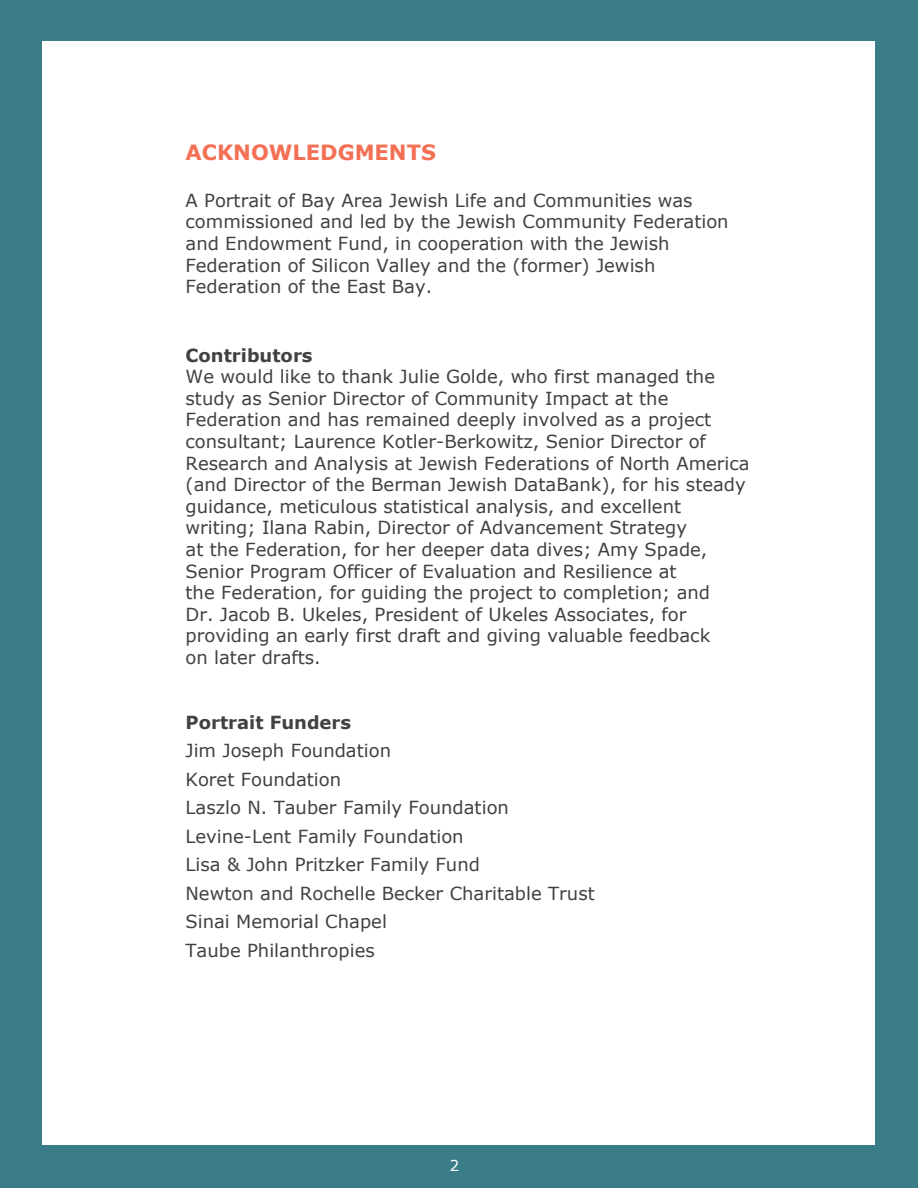
<style>
.page{position:relative;width:918px;height:1188px;background:#fff}
.page>*{position:absolute;margin:0;border:0;box-sizing:border-box;transform-origin:0 0}
.t1{font:700 21px "Verdana";color:#f37055}
.t2{font:18px/21.6px "Verdana";color:#414042}
.t3{font:700 18px "Verdana";color:#414042}
.t4{font:15px "Verdana";color:#fff}
</style>
<div class="page">
<div style="left:0;top:0;width:918px;height:40px;background:#3a7c88"></div>
<div style="left:875px;top:24px;width:43px;height:1163px;background:#3a7c88"></div>
<div style="left:0;top:1145px;width:918px;height:43px;background:#3a7c88"></div>
<div style="left:0;top:12px;width:42px;height:1164px;background:#3a7c88"></div>
<p class="t1" style="left:186px;top:139px;width:252px">ACKNOWLEDGMENTS</p>
<p class="t2" style="left:186px;top:190px;width:545px">A Portrait of Bay Area Jewish Life and Communities was commissioned and led by the Jewish Community Federation and Endowment Fund, in cooperation with the Jewish Federation of Silicon Valley and the (former) Jewish Federation of the East Bay.</p>
<p class="t3" style="left:186px;top:343px;width:129px">Contributors</p>
<p class="t2" style="left:186px;top:366px;width:566px">We would like to thank Julie Golde, who first managed the study as Senior Director of Community Impact at the Federation and has remained deeply involved as a project consultant; Laurence Kotler-Berkowitz, Senior Director of Research and Analysis at Jewish Federations of North America (and Director of the Berman Jewish DataBank), for his steady guidance, meticulous statistical analysis, and excellent writing; Ilana Rabin, Director of Advancement Strategy<br>at the Federation, for her deeper data dives; Amy Spade, Senior Program Officer of Evaluation and Resilience at<br>the Federation, for guiding the project to completion; and<br>Dr. Jacob B. Ukeles, President of Ukeles Associates, for providing an early first draft and giving valuable feedback<br>on later drafts.</p>
<p class="t3" style="left:186px;top:711px;width:167px">Portrait Funders</p>
<p class="t2" style="left:186px;top:737px;width:411px;line-height:28.5px">Jim Joseph Foundation<br>Koret Foundation<br>Laszlo N. Tauber Family Foundation<br>Levine-Lent Family Foundation<br>Lisa &amp; John Pritzker Family Fund<br>Newton and Rochelle Becker Charitable Trust<br>Sinai Memorial Chapel<br>Taube Philanthropies</p>
<p class="t4" style="left:450px;top:1156px;width:11px">2</p>
</div>
